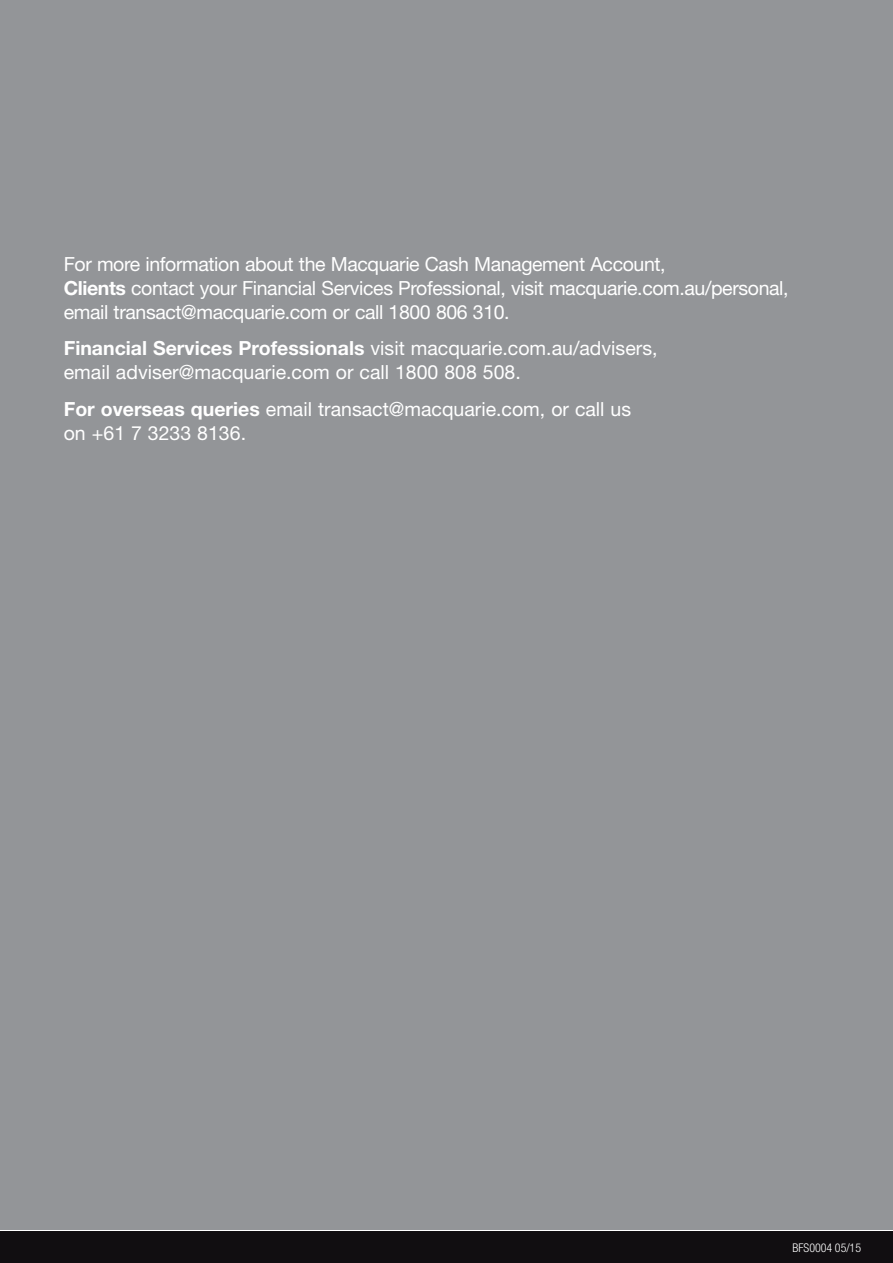
<style>
.page{position:relative;width:893px;height:1263px;background:#939598}
.page>*{position:absolute;margin:0;border:0;box-sizing:border-box;transform-origin:0 0}
.t1{font:19.5px/24px "Helvetica Neue";letter-spacing:-.02em;color:#fff}
.t2{font:19.5px/24px "Helvetica Neue";color:#fff}
.t3{font:300 condensed 12px "Helvetica Neue";letter-spacing:-.005em;color:#fff}
.s1{font-weight:700}
</style>
<div class="page">
<div style="left:0;top:1231px;width:893px;height:32px;background:#110e11"></div>
<hr style="left:0;top:1230px;width:893px;height:1px;background:#fff">
<p class="t1" style="left:64px;top:251px;width:726px">For more information about the Macquarie Cash Management Account,<br><span class="s1">Clients</span> contact your Financial Services Professional, visit macquarie.com.au/personal, email transact@macquarie.com or call 1800 806 310.</p>
<p class="t2" style="left:64px;top:336px;width:595px"><span class="s1">Financial Services Professionals</span> visit macquarie.com.au/advisers, email adviser@macquarie.com or call 1800 808 508.</p>
<p class="t2" style="left:64px;top:397px;width:569px"><span class="s1">For overseas queries</span> email transact@macquarie.com, or call us on +61 7 3233 8136.</p>
<p class="t3" style="left:793px;top:1241px;width:70px">BFS0004 05/15</p>
</div>
